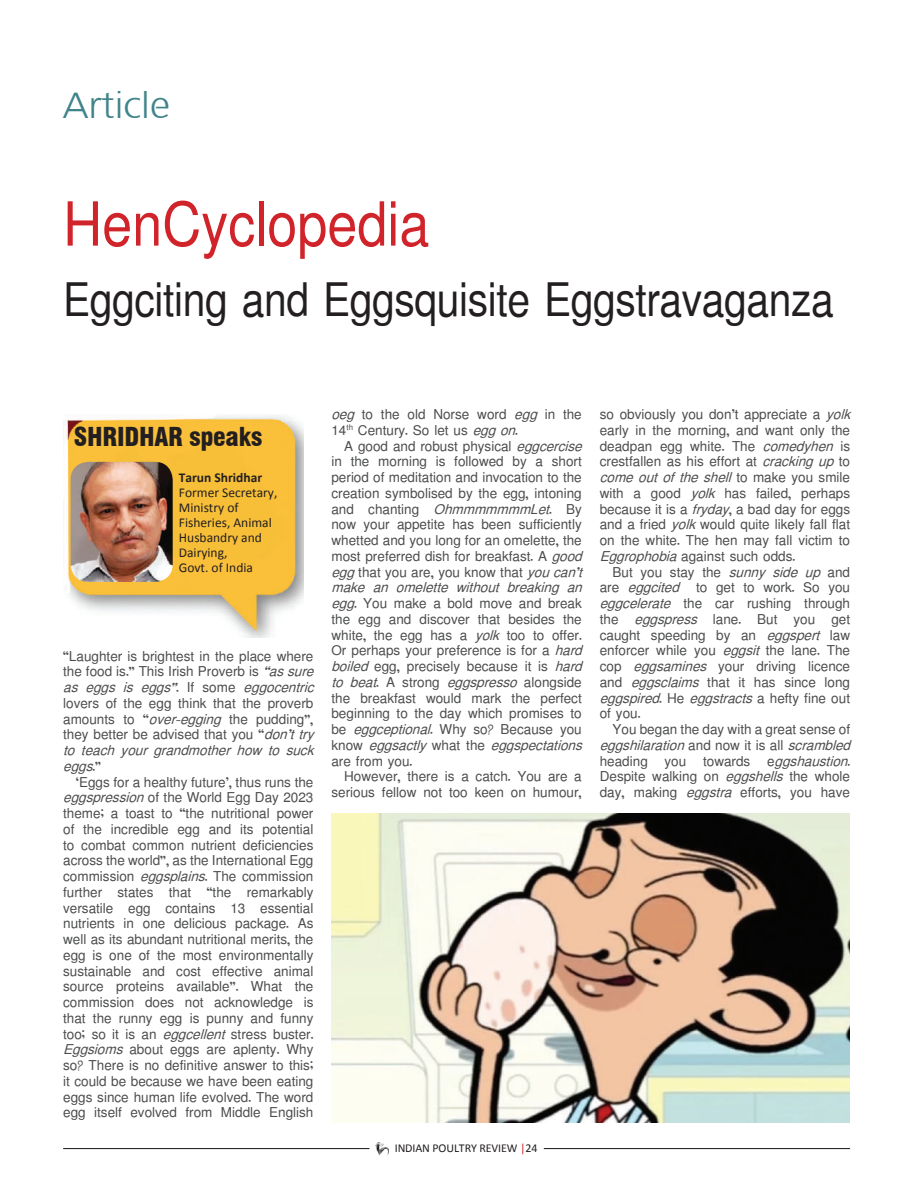
<style>
.page{position:relative;width:915px;height:1191px;background:#fff}
.page>*{position:absolute;margin:0;border:0;box-sizing:border-box;transform-origin:0 0}
.t1{font:60.75px "Amar Bangla";color:#d1232a;scale:.89 1}
.t2{font:45.9px "Amar Bangla";letter-spacing:-.01em;color:#231f20;scale:.89 1}
.t3{font:36px "Bastardus Sans";color:#3f848a;scale:1.1 1}
.t4{font:900 condensed 25.5px "Swiss 721 BT";letter-spacing:-.01em;color:#231f20}
.t5{font:13.5px/15.8px "Amar Bangla";color:#4b4c4d}
.t6{font:13.5px/15px "Calibri";color:#231f20}
.t7{font:700 13.5px "Calibri";color:#231f20}
.t8{font:12px "Calibri";letter-spacing:-.01em;color:#231f20}
.s1{font-style:italic}
.s2{color:#d1232a}
</style>
<div class="page">
<hr style="left:63px;top:1148px;width:306px;height:1px;background:#231f20">
<hr style="left:544px;top:1148px;width:306px;height:1px;background:#231f20">
<svg style="left:375px;top:1142px;width:13px;height:13px"></svg>
<img style="left:63px;top:414px;width:240px;height:224px">
<img style="left:71px;top:462px;width:102px;height:120px">
<img style="left:331px;top:814px;width:519px;height:308px">
<h3 class="t3" style="left:63px;top:85px;width:99px">Article</h3>
<h1 class="t1" style="left:63px;top:184px;width:413px">HenCyclopedia</h1>
<h2 class="t2" style="left:63px;top:269px;width:867px">Eggciting and Eggsquisite Eggstravaganza</h2>
<h3 class="t4" style="left:74px;top:422px;width:190px">SHRIDHAR speaks</h3>
<p class="t7" style="left:179px;top:468px;width:85px">Tarun Shridhar</p>
<p class="t6" style="left:179px;top:485px;width:100px">Former Secretary,<br>Ministry of<br>Fisheries, Animal<br>Husbandry and<br>Dairying,<br>Govt. of India</p>
<p class="t5" style="left:63px;top:649px;width:257px">“Laughter is brightest in the place where the food is.” This Irish Proverb is <span class="s1">“assure as eggs is eggs”</span>. I f s o m e <span class="s1">eggocentric </span>lovers of the egg think that the proverb amounts to “<span class="s1">over-egging</span> the pudding”, they better be advised that you “<span class="s1">don’ttry to teach your grandmother how to suck eggs</span>. ”</p>
<p class="t5" style="left:63px;top:775px;width:252px;text-align:justify;text-indent:13px">‘Eggs for a healthy future’, thus runs the <span class="s1">eggspression</span>of the World Egg Day 2023 theme; a toast to “the nutritional power of the incredible egg and its potential to combat common nutrient deficiencies across the world”, as the International Egg commission <span class="s1">eggsplains</span>. The commission further states that “the remarkably versatile egg contains 13 essential nutrients in one delicious package. As well as its abundant nutritional merits, the egg is one of the most environmentally sustainable and cost effective animal source proteins available”. What the commission does not acknowledge is that the runny egg is punny and funny too; so it is an <span class="s1">eggcellent</span> stress buster.<br><span class="s1">Eggsioms</span> about eggs are aplenty. Why so? There is no definitive answer to this; it could be because we have been eating eggs since human life evolved. The word egg itself evolved from Middle English</p>
<p class="t5" style="left:331px;top:407px;width:252px"><span class="s1">oeg</span> to the old Norse word <span class="s1">egg</span> in the<br>14<sup>th</sup> Century. So let us <span class="s1">eggon</span>.</p>
<p class="t5" style="left:331px;top:439px;width:257px;text-indent:13px">A good and robust physical <span class="s1">eggcercise </span>in the morning is followed by a short period of meditation and invocation to the creation symbolised by the egg, intoning a n d c h a n t i n g <span class="s1">OhmmmmmmmLet</span>. B y now your appetite has been sufficiently whetted and you long for an omelette, the most preferred dish for breakfast. A <span class="s1">good egg</span>that you are, you know that <span class="s1">youcan’t make an omelette without breaking an egg</span>. You make a bold move and break the egg and discover that besides the white, the egg has a <span class="s1">yolk</span> too to offer.<br>Or perhaps your preference is for a <span class="s1">hard boiled</span> egg, precisely because it is <span class="s1">hard to beat</span>. A s t r o n g <span class="s1">eggspresso</span> a l o n g s i d e the breakfast would mark the perfect beginning to the day which promises to be <span class="s1">eggceptional.</span> Why so? Because you k n o w <span class="s1">eggsactly</span>w h a t t h e <span class="s1">eggspectations </span>are from you.</p>
<p class="t5" style="left:331px;top:770px;width:252px;text-align:right">However, there is a catch. You are a serious fellow not too keen on humour,</p>
<p class="t8" style="left:395px;top:1140px;width:144px">INDIAN POULTRY REVIEW <span class="s2">|</span>24</p>
<p class="t5" style="left:600px;top:407px;width:257px">so obviously you don’t appreciate a <span class="s1">yolk </span>early in the morning, and want only the deadpan egg white. The <span class="s1">comedyhen</span> is crestfallen as his effort at <span class="s1">crackingup</span>to <span class="s1">comeoutoftheshell</span>t o m a k e y o u s m i l e with a good <span class="s1">yolk</span> has failed, perhaps because it is a <span class="s1">fryday</span>, a bad day for eggs and a fried <span class="s1">yolk</span>would quite likely fall flat on the white. The hen may fall victim to <span class="s1">Eggrophobia</span>against such odds.</p>
<p class="t5" style="left:600px;top:565px;width:252px;text-align:justify;text-indent:13px">But you stay the <span class="s1">sunny side up</span> and are <span class="s1">eggcited</span> to get to work. So you <span class="s1">eggcelerate</span> the car rushing through the <span class="s1">eggspress</span> lane. But you get caught speeding by an <span class="s1">eggspert</span> law enforcer while you <span class="s1">eggsit</span> the lane. The cop <span class="s1">eggsamines</span> your driving licence and <span class="s1">eggsclaims</span> that it has since long <span class="s1">eggspired</span>. H e <span class="s1">eggstracts</span>a h e f t y f i n e o u t of you.</p>
<p class="t5" style="left:600px;top:722px;width:257px;text-align:center">You began the day with a great sense of <span class="s1">eggshilaration</span>a n d n o w i t i s a l l <span class="s1">scrambled </span>heading you towards e<span class="s1">ggshaustion</span>.<br>Despite walking on <span class="s1">eggshells</span> the whole day, making <span class="s1">eggstra</span> efforts, you have</p>
</div>
